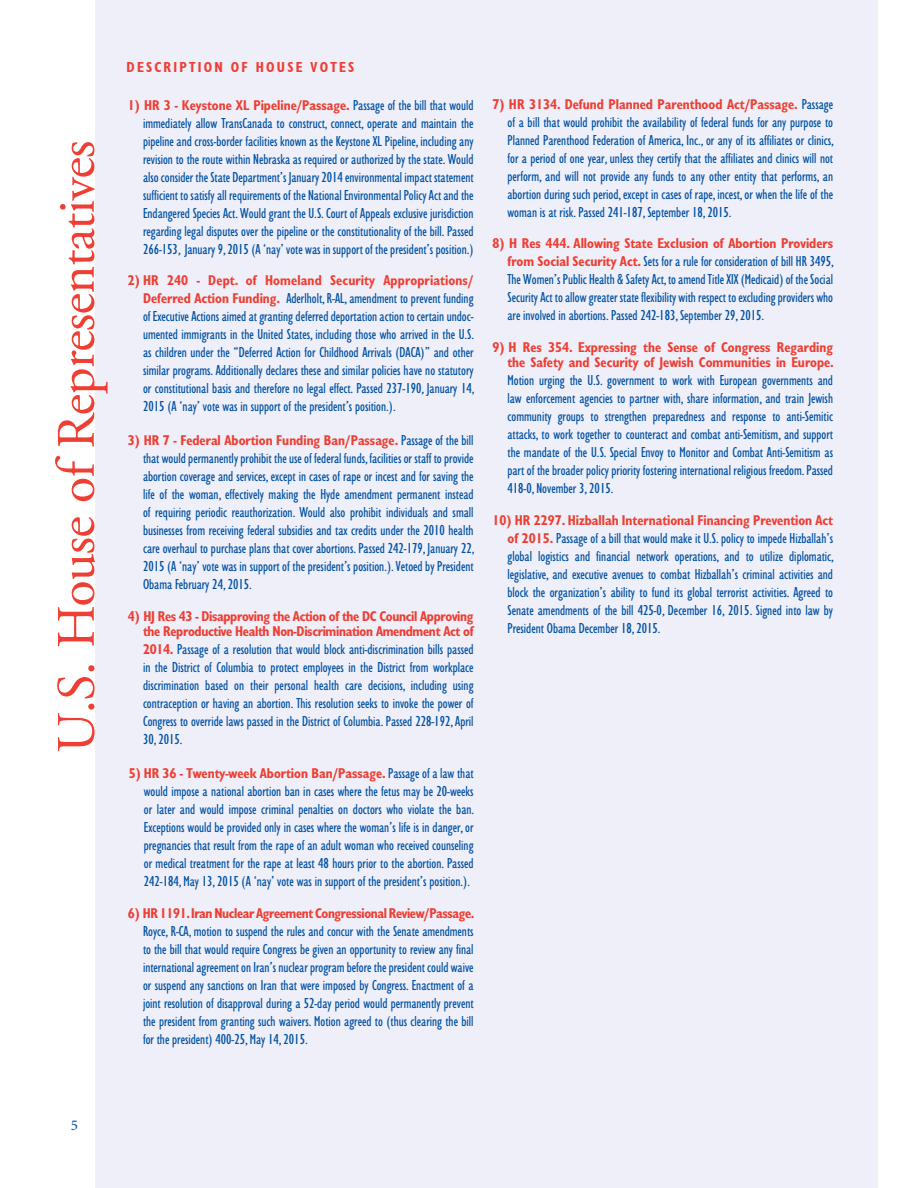
<style>
.page{position:relative;width:918px;height:1188px;background:#fff}
.page>*{position:absolute;margin:0;border:0;box-sizing:border-box;transform-origin:0 0}
.t1{font:54px "Adobe Garamond Pro";letter-spacing:-.015em;color:#ef3e33}
.t2{font:condensed 15px/18px "Gill Sans";color:#0050a3;text-align:justify}
.t3{font:15px "Gill Sans Bld Cnd";letter-spacing:.15em;color:#ef3e33}
.t4{font:15px "Minion Pro";color:#0050a3}
.t5{font:14.7px/15.3px "Gill Sans Bld Cnd";color:#ef3e33;text-align:right}
.t6{font:14.7px/15.3px "Gill Sans Bld Cnd";letter-spacing:-.02em;color:#ef3e33;text-align:right}
.t7{font:14.7px "Gill Sans Bld Cnd";letter-spacing:-.025em;color:#ef3e33}
.s1{font-family:"Gill Sans";font-stretch:condensed;font-size:15px;color:#0050a3}
.s2{font-family:"Gill Sans Bld Cnd";font-stretch:normal;font-size:14.7px;color:#ef3e33}
</style>
<div class="page">
<div style="left:95px;top:0;width:783px;height:1188px;background:#eeeff8"></div>
<h1 class="t1" style="left:44px;top:753px;width:614px;rotate:-90deg">U.S. House of Representatives</h1>
<p class="t3" style="left:127px;top:57px;width:229px">DESCRIPTION OF HOUSE VOTES</p>
<p class="t5" style="left:128px;top:98px;width:347px">1) HR 3 - Keystone XL Pipeline/Passage. <span class="s1">Passage of the bill that would</span></p>
<p class="t2" style="left:143px;top:115px;width:332px">immediately allow TransCanada to construct, connect, operate and maintain the pipeline and cross-border facilities known as the Keystone XL Pipeline, including any revision to the route within Nebraska as required or authorized by the state. Would also consider the State Department’s January 2014 environmental impact statement sufficient to satisfy all requirements of the National Environmental Policy Act and the Endangered Species Act. Would grant the U.S. Court of Appeals exclusive jurisdiction regarding legal disputes over the pipeline or the constitutionality of the bill. Passed 266-153, January 9, 2015 (A ‘nay’ vote was in support of the president’s position.)</p>
<p class="t5" style="left:128px;top:274px;width:347px">2) HR 240 - Dept. of Homeland Security Appropriations/</p>
<p class="t2" style="left:143px;top:290px;width:333px"><span class="s2">Deferred Action Funding.</span> Aderlholt, R-AL, amendment to prevent funding of Executive Actions aimed at granting deferred deportation action to certain undoc&shy;umented immigrants in the United States, including those who arrived in the U.S. as children under the “Deferred Action for Childhood Arrivals (DACA)” and other similar programs. Additionally declares these and similar policies have no statutory or constitutional basis and therefore no legal effect. Passed 237-190, January 14, 2015 (A ‘nay’ vote was in support of the president’s position.).</p>
<p class="t5" style="left:128px;top:434px;width:347px">3) HR 7 - Federal Abortion Funding Ban/Passage. <span class="s1">Passage of the bill</span></p>
<p class="t2" style="left:143px;top:451px;width:333px">that would permanently prohibit the use of federal funds, facilities or staff to provide abortion coverage and services, except in cases of rape or incest and for saving the life of the woman, effectively making the Hyde amendment permanent instead of requiring periodic reauthorization. Would also prohibit individuals and small businesses from receiving federal subsidies and tax credits under the 2010 health care overhaul to purchase plans that cover abortions. Passed 242-179, January 22, 2015 (A ‘nay’ vote was in support of the president’s position.). Vetoed by President Obama February 24, 2015.</p>
<p class="t6" style="left:128px;top:609px;width:347px">4) HJ Res 43 - Disapproving the Action of the DC Council Approving the Reproductive Health Non-Discrimination Amendment Act of</p>
<p class="t2" style="left:143px;top:641px;width:332px"><span class="s2">2014.</span> Passage of a resolution that would block anti-discrimination bills passed in the District of Columbia to protect employees in the District from workplace discrimination based on their personal health care decisions, including using contraception or having an abortion. This resolution seeks to invoke the power of Congress to override laws passed in the District of Columbia. Passed 228-192, April 30, 2015.</p>
<p class="t5" style="left:129px;top:767px;width:346px">5) HR 36 - Twenty-week Abortion Ban/Passage. <span class="s1">Passage of a law that</span></p>
<p class="t2" style="left:144px;top:784px;width:332px">would impose a national abortion ban in cases where the fetus may be 20-weeks or later and would impose criminal penalties on doctors who violate the ban.<br>Exceptions would be provided only in cases where the woman’s life is in danger, or pregnancies that result from the rape of an adult woman who received counseling or medical treatment for the rape at least 48 hours prior to the abortion. Passed 242-184, May 13, 2015 (A ‘nay’ vote was in support of the president’s position.).</p>
<p class="t7" style="left:128px;top:903px;width:348px">6) HR 1191. Iran Nuclear Agreement Congressional Review/Passage.</p>
<p class="t2" style="left:143px;top:923px;width:332px">Royce, R-CA, motion to suspend the rules and concur with the Senate amendments to the bill that would require Congress be given an opportunity to review any final international agreement on Iran’s nuclear program before the president could waive or suspend any sanctions on Iran that were imposed by Congress. Enactment of a joint resolution of disapproval during a 52-day period would permanently prevent the president from granting such waivers. Motion agreed to (thus clearing the bill for the president) 400-25, May 14, 2015.</p>
<p class="t5" style="left:493px;top:98px;width:342px">7) HR 3134. Defund Planned Parenthood Act/Passage. <span class="s1">Passage</span></p>
<p class="t2" style="left:508px;top:114px;width:328px">of a bill that would prohibit the availability of federal funds for any purpose to Planned Parenthood Federation of America, Inc., or any of its affiliates or clinics, for a period of one year, unless they certify that the affiliates and clinics will not perform, and will not provide any funds to any other entity that performs, an abortion during such period, except in cases of rape, incest, or when the life of the woman is at risk. Passed 241-187, September 18, 2015.</p>
<p class="t5" style="left:493px;top:237px;width:342px">8) H Res 444. Allowing State Exclusion of Abortion Providers</p>
<p class="t2" style="left:508px;top:254px;width:328px"><span class="s2">from Social Security Act.</span> Sets for a rule for consideration of bill HR 3495, The Women’s Public Health &amp; Safety Act, to amend Title XIX (Medicaid) of the Social Security Act to allow greater state flexibility with respect to excluding providers who are involved in abortions. Passed 242-183, September 29, 2015.</p>
<p class="t5" style="left:493px;top:341px;width:343px">9) H Res 354. Expressing the Sense of Congress Regarding the Safety and Security of Jewish Communities in Europe.</p>
<p class="t2" style="left:508px;top:373px;width:327px">Motion urging the U.S. government to work with European governments and law enforcement agencies to partner with, share information, and train Jewish community groups to strengthen preparedness and response to anti-Semitic attacks, to work together to counteract and combat anti-Semitism, and support the mandate of the U.S. Special Envoy to Monitor and Combat Anti-Semitism as part of the broader policy priority fostering international religious freedom. Passed 418-0, November 3, 2015.</p>
<p class="t5" style="left:493px;top:513px;width:342px">10) HR 2297. Hizballah International Financing Prevention Act</p>
<p class="t2" style="left:508px;top:530px;width:328px"><span class="s2">of 2015.</span> Passage of a bill that would make it U.S. policy to impede Hizballah’s global logistics and financial network operations, and to utilize diplomatic, legislative, and executive avenues to combat Hizballah’s criminal activities and block the organization’s ability to fund its global terrorist activities. Agreed to Senate amendments of the bill 425-0, December 16, 2015. Signed into law by President Obama December 18, 2015.</p>
<p class="t4" style="left:71px;top:1115px;width:9px">5</p>
</div>
